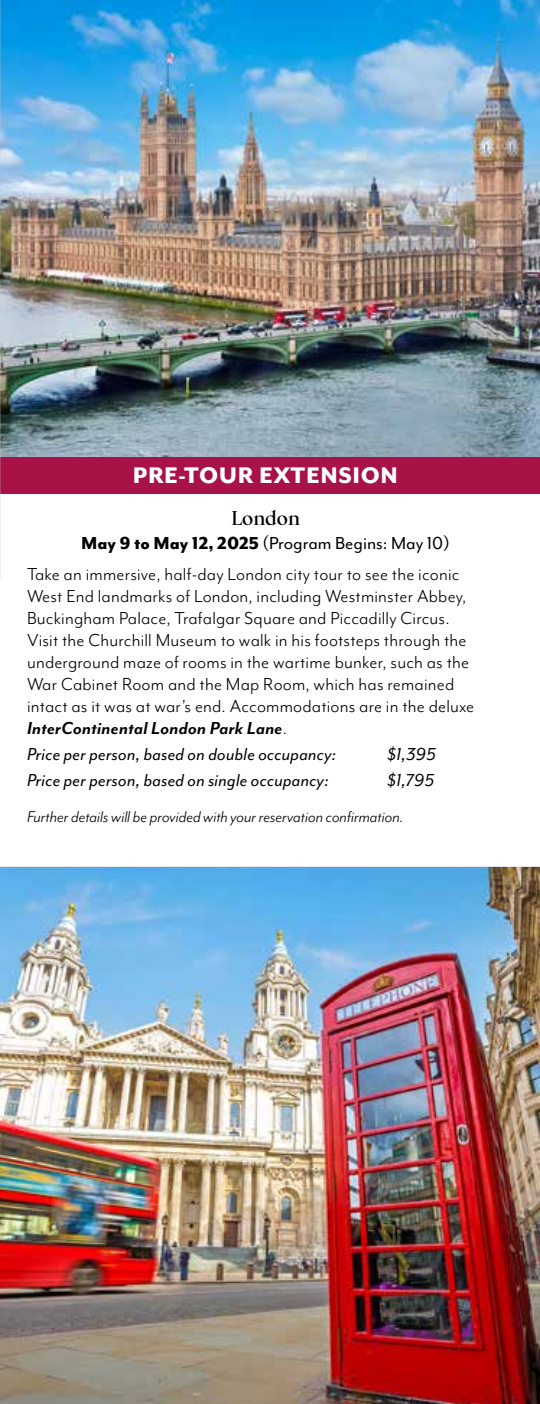
<style>
.page{position:relative;width:540px;height:1404px;background:#fff}
.page>*{position:absolute;margin:0;border:0;box-sizing:border-box;transform-origin:0 0}
.t1{font:800 26px "Mr Eaves Mod OT";letter-spacing:.025em;color:#fff}
.t2{font:20px/22px "Mr Eaves Mod OT";letter-spacing:.01em;color:#000}
.t3{font:italic 20px "Mr Eaves Mod OT";letter-spacing:.01em;color:#000}
.t4{font:700 20px "Kumlien Pro";color:#000}
.t5{font:italic 18px "Mr Eaves Mod OT";color:#000}
.s1{font-weight:800}
.s2{font-style:inherit}
.s3{font-weight:700;font-style:italic}
</style>
<div class="page">
<img style="left:0;top:0;width:540px;height:457px">
<div style="left:0;top:457px;width:540px;height:36px;background:#a81246"></div>
<img style="left:0;top:280px;width:1px;height:299px">
<img style="left:0;top:0;width:1px;height:274px">
<img style="left:0;top:867px;width:540px;height:537px">
<h1 class="t1" style="left:133px;top:460px;width:267px">PRE-TOUR EXTENSION</h1>
<p class="t4" style="left:231px;top:506px;width:70px">London</p>
<p class="t2" style="left:27px;top:528px;width:434px;line-height:31px;text-indent:54px"><span class="s1">May 9 to May 12, 2025</span> <span class="s2">(Program Begins: May 10)<br></span>Take an immersive, half-day London city tour to see the iconic</p>
<p class="t2" style="left:27px;top:585px;width:449px">West End landmarks of London, including Westminster Abbey, Buckingham Palace, Trafalgar Square and Piccadilly Circus.<br>Visit the Churchill Museum to walk in his footsteps through the underground maze of rooms in the wartime bunker, such as the War Cabinet Room and the Map Room, which has remained intact as it was at war’s end. Accommodations are in the deluxe <span class="s3">InterContinental London Park Lane</span>.</p>
<p class="t3" style="left:27px;top:743px;width:311px">Price per person, based on double occupancy:</p>
<p class="t3" style="left:387px;top:743px;width:50px">$1,395</p>
<p class="t3" style="left:27px;top:769px;width:304px">Price per person, based on single occupancy:</p>
<p class="t3" style="left:387px;top:769px;width:49px">$1,795</p>
<p class="t5" style="left:27px;top:806px;width:378px">Further details will be provided with your reservation confirmation.</p>
</div>
